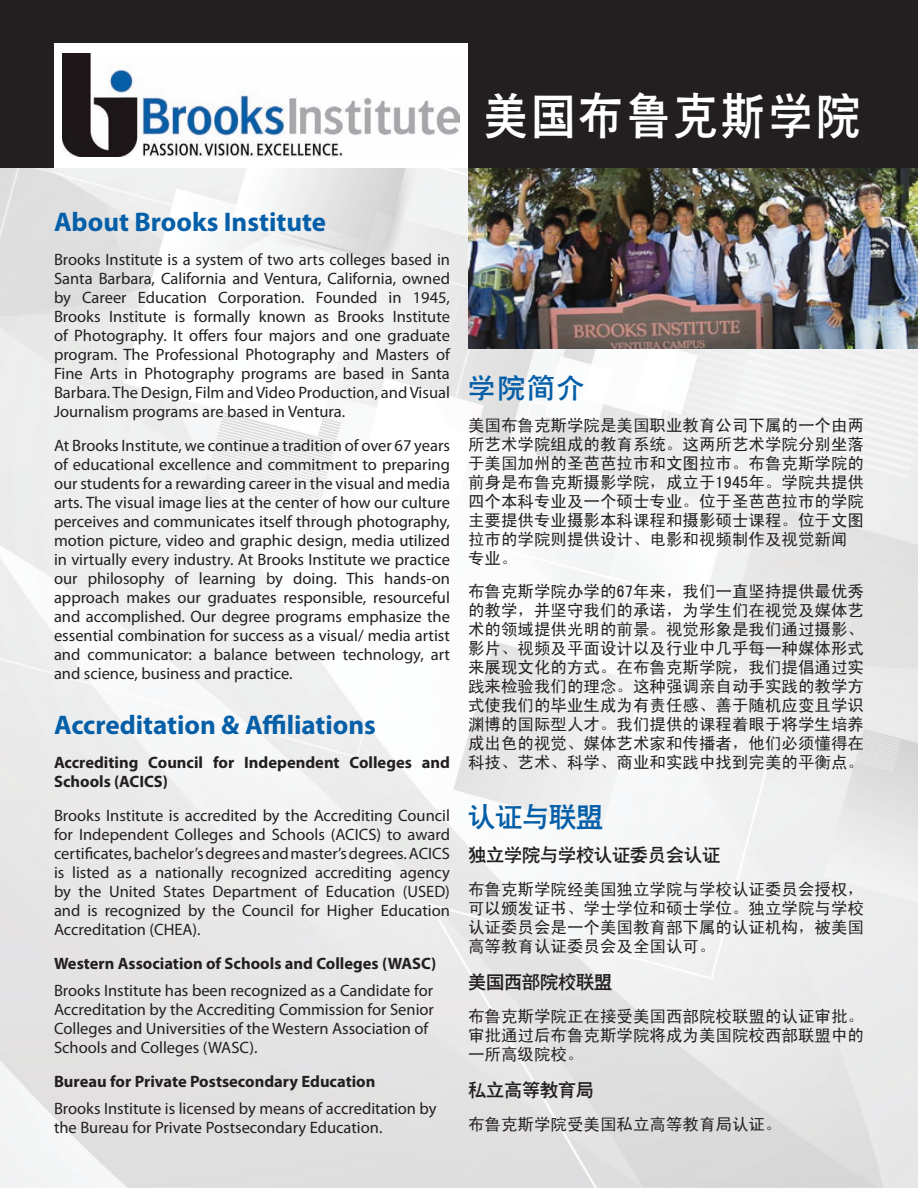
<style>
.page{position:relative;width:918px;height:1188px;background:#fff}
.page>*{position:absolute;margin:0;border:0;box-sizing:border-box;transform-origin:0 0}
.t1{font:48px "CT Cu Hei SJ";letter-spacing:.1em;color:#fff;scale:.9 1}
.t2{font:700 27px "Myriad Pro";color:#045fa8}
.t3{font:27px "CT Cu Hei SJ";color:#045fa8}
.t4{font:18px "CT Cu Hei SJ";color:#231f20}
.t5{font:16.5px/18.9px "Myriad Pro";color:#231f20;text-align:justify}
.t6{font:16.5px/18.9px "Sim Hei";color:#231f20;text-align:justify}
.t7{font:700 16.5px/18.9px "Myriad Pro";color:#231f20}
</style>
<div class="page">
<img style="left:0;top:167px;width:918px;height:1021px">
<img style="left:468px;top:167px;width:450px;height:181px">
<div style="left:0;top:0;width:918px;height:167px;background:#231f20"></div>
<div style="left:54px;top:43px;width:414px;height:124px;background:#fff"></div>
<img style="left:63px;top:54px;width:397px;height:102px">
<h1 class="t1" style="left:484px;top:91px;width:419px">美国布鲁克斯学院</h1>
<h2 class="t2" style="left:54px;top:204px;width:274px">About Brooks Institute</h2>
<p class="t5" style="left:54px;top:250px;width:398px">Brooks Institute is a system of two arts colleges based in Santa Barbara, California and Ventura, California, owned by Career Education Corporation. Founded in 1945, Brooks Institute is formally known as Brooks Institute of Photography. It offers four majors and one graduate program. The Professional Photography and Masters of Fine Arts in Photography programs are based in Santa Barbara. The Design, Film and Video Production, and Visual Journalism programs are based in Ventura.</p>
<p class="t5" style="left:54px;top:436px;width:398px">At Brooks Institute, we continue a tradition of over 67 years of educational excellence and commitment to preparing our students for a rewarding career in the visual and media arts. The visual image lies at the center of how our culture perceives and communicates itself through photography, motion picture, video and graphic design, media utilized in virtually every industry. At Brooks Institute we practice our philosophy of learning by doing. This hands-on approach makes our graduates responsible, resourceful and accomplished. Our degree programs emphasize the essential combination for success as a visual/ media artist and communicator: a balance between technology, art and science, business and practice.</p>
<h2 class="t2" style="left:54px;top:707px;width:323px">Accreditation &amp; Affiliations</h2>
<p class="t7" style="left:54px;top:752px;width:398px">Accrediting Council for Independent Colleges and<br>Schools (ACICS)</p>
<p class="t5" style="left:54px;top:806px;width:398px">Brooks Institute is accredited by the Accrediting Council for Independent Colleges and Schools (ACICS) to award certificates, bachelor’s degrees and master’s degrees. ACICS is listed as a nationally recognized accrediting agency by the United States Department of Education (USED) and is recognized by the Council for Higher Education Accreditation (CHEA).</p>
<p class="t7" style="left:54px;top:953px;width:384px">Western Association of Schools and Colleges (WASC)</p>
<p class="t5" style="left:54px;top:981px;width:382px;text-align:left">Brooks Institute has been recognized as a Candidate for Accreditation by the Accrediting Commission for Senior Colleges and Universities of the Western Association of Schools and Colleges (WASC).</p>
<p class="t7" style="left:54px;top:1071px;width:323px">Bureau for Private Postsecondary Education</p>
<p class="t5" style="left:54px;top:1098px;width:384px">Brooks Institute is licensed by means of accreditation by the Bureau for Private Postsecondary Education.</p>
<h2 class="t3" style="left:468px;top:374px;width:118px">学院简介</h2>
<p class="t6" style="left:468px;top:415px;width:397px;text-align:left">美国布鲁克斯学院是美国职业教育公司下属的一个由两所艺术学院组成的教育系统。这两所艺术学院分别坐落于美国加州的圣芭芭拉市和文图拉市。布鲁克斯学院的前身是布鲁克斯摄影学院，成立于1945年。学院共提供四个本科专业及一个硕士专业。位于圣芭芭拉市的学院主要提供专业摄影本科课程和摄影硕士课程。位于文图拉市的学院则提供设计、电影和视频制作及视觉新闻专业。</p>
<p class="t6" style="left:468px;top:582px;width:397px">布鲁克斯学院办学的67年来，我们一直坚持提供最优秀的教学，并坚守我们的承诺，为学生们在视觉及媒体艺术的领域提供光明的前景。视觉形象是我们通过摄影、影片、视频及平面设计以及行业中几乎每一种媒体形式来展现文化的方式。在布鲁克斯学院，我们提倡通过实践来检验我们的理念。这种强调亲自动手实践的教学方式使我们的毕业生成为有责任感、善于随机应变且学识渊博的国际型人才。我们提供的课程着眼于将学生培养成出色的视觉、媒体艺术家和传播者，他们必须懂得在科技、艺术、科学、商业和实践中找到完美的平衡点。</p>
<h2 class="t3" style="left:468px;top:803px;width:136px">认证与联盟</h2>
<p class="t4" style="left:468px;top:846px;width:253px">独立学院与学校认证委员会认证</p>
<p class="t6" style="left:468px;top:880px;width:397px">布鲁克斯学院经美国独立学院与学校认证委员会授权，可以颁发证书、学士学位和硕士学位。独立学院与学校认证委员会是一个美国教育部下属的认证机构，被美国高等教育认证委员会及全国认可。</p>
<p class="t4" style="left:468px;top:973px;width:145px">美国西部院校联盟</p>
<p class="t6" style="left:468px;top:1007px;width:397px">布鲁克斯学院正在接受美国西部院校联盟的认证审批。审批通过后布鲁克斯学院将成为美国院校西部联盟中的一所高级院校。</p>
<p class="t4" style="left:468px;top:1080px;width:127px">私立高等教育局</p>
<p class="t6" style="left:468px;top:1114px;width:315px">布鲁克斯学院受美国私立高等教育局认证。</p>
</div>
